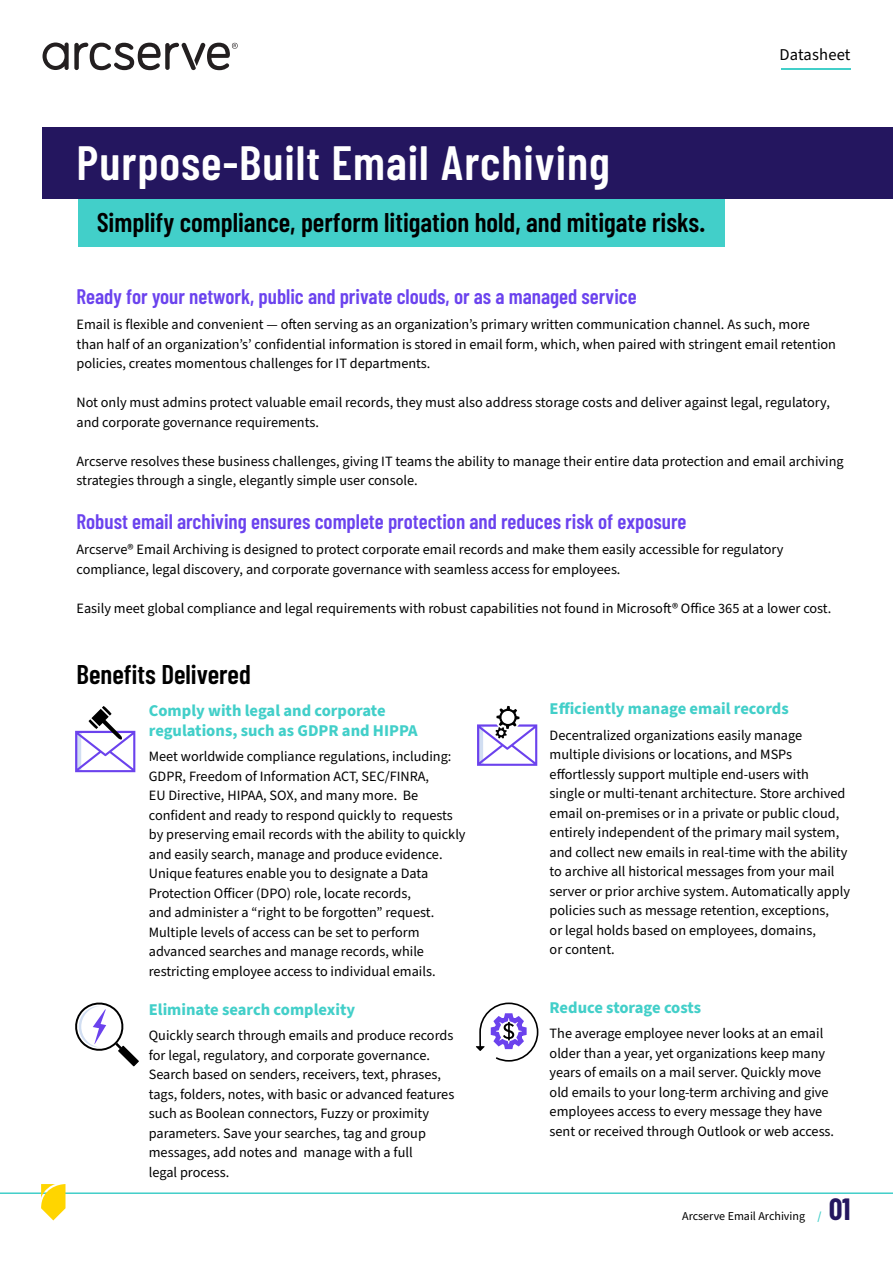
<style>
.page{position:relative;width:893px;height:1263px;background:#fff}
.page>*{position:absolute;margin:0;border:0;box-sizing:border-box;transform-origin:0 0}
.t1{font:600 48px "Barlow Condensed";letter-spacing:.02em;color:#fff}
.t2{font:600 27px "Barlow Condensed";color:#000}
.t3{font:600 21px "Barlow Condensed";color:#6b43ee}
.t4{font:700 16.5px/19.5px "Source Sans Pro";color:#42cfc9}
.t5{font:16.5px "Source Sans Pro";letter-spacing:.01em;color:#000}
.t6{font:14.25px/19.5px "Source Sans Pro";color:#000}
.t7{font:12px "Source Sans Pro";color:#000}
.s1{font-weight:600;color:#42cfc9}
.s2{font-family:"Barlow Condensed";font-weight:700;font-size:30px;color:#24165f}
</style>
<div class="page">
<svg style="left:43px;top:43px;width:195px;height:27px"></svg>
<hr style="left:0;top:1192px;width:893px;height:2px;background:#42cfc9">
<svg style="left:41px;top:1184px;width:25px;height:36px"></svg>
<hr style="left:781px;top:68px;width:69px;height:2px;background:#42cfc9">
<div style="left:79px;top:193px;width:646px;height:54px;background:#42cfc9"></div>
<div style="left:43px;top:128px;width:850px;height:71px;background:#24165f"></div>
<svg style="left:75px;top:1002px;width:64px;height:65px"></svg>
<svg style="left:75px;top:709px;width:60px;height:63px"></svg>
<svg style="left:88px;top:719px;width:10px;height:10px"></svg>
<svg style="left:102px;top:706px;width:10px;height:10px"></svg>
<svg style="left:476px;top:1002px;width:62px;height:60px"></svg>
<svg style="left:477px;top:706px;width:60px;height:60px"></svg>
<p class="t1" style="left:77px;top:133px;width:535px">Purpose-Built Email Archiving</p>
<p class="t2" style="left:97px;top:206px;width:611px">Simplify compliance, perform litigation hold, and mitigate risks.</p>
<p class="t5" style="left:780px;top:43px;width:72px">Datasheet</p>
<p class="t3" style="left:77px;top:283px;width:562px">Ready for your network, public and private clouds, or as a managed service</p>
<p class="t6" style="left:77px;top:315px;width:761px">Email is flexible and convenient — often serving as an organization’s primary written communication channel. As such, more than half of an organization’s’ confidential information is stored in email form, which, when paired with stringent email retention policies, creates momentous challenges for IT departments.</p>
<p class="t6" style="left:77px;top:393px;width:755px">Not only must admins protect valuable email records, they must also address storage costs and deliver against legal, regulatory, and corporate governance requirements.</p>
<p class="t6" style="left:77px;top:452px;width:769px">Arcserve resolves these business challenges, giving IT teams the ability to manage their entire data protection and email archiving strategies through a single, elegantly simple user console.</p>
<p class="t3" style="left:77px;top:508px;width:611px">Robust email archiving ensures complete protection and reduces risk of exposure</p>
<p class="t6" style="left:77px;top:540px;width:708px">Arcserve® Email Archiving is designed to protect corporate email records and make them easily accessible for regulatory compliance, legal discovery, and corporate governance with seamless access for employees.</p>
<p class="t6" style="left:77px;top:599px;width:756px">Easily meet global compliance and legal requirements with robust capabilities not found in Microsoft® Office 365 at a lower cost.</p>
<p class="t2" style="left:77px;top:657px;width:176px">Benefits Delivered</p>
<p class="t4" style="left:149px;top:702px;width:270px">Comply with legal and corporate regulations, such as GDPR and HIPPA</p>
<p class="t6" style="left:149px;top:747px;width:304px">Meet worldwide compliance regulations, including:</p>
<p class="t6" style="left:149px;top:767px;width:318px">GDPR, Freedom of Information ACT, SEC/FINRA,<br>EU Directive, HIPAA, SOX, and many more. Be confident and ready to respond quickly to requests by preserving email records with the ability to quickly and easily search, manage and produce evidence.<br>Unique features enable you to designate a Data Protection Officer (DPO) role, locate records,<br>and administer a “right to be forgotten” request.<br>Multiple levels of access can be set to perform advanced searches and manage records, while restricting employee access to individual emails.</p>
<p class="t4" style="left:149px;top:1000px;width:208px">Eliminate search complexity</p>
<p class="t6" style="left:149px;top:1026px;width:307px">Quickly search through emails and produce records for legal, regulatory, and corporate governance.<br>Search based on senders, receivers, text, phrases, tags, folders, notes, with basic or advanced features such as Boolean connectors, Fuzzy or proximity parameters. Save your searches, tag and group messages, add notes and manage with a full<br>legal process.</p>
<p class="t4" style="left:550px;top:699px;width:241px">Efficiently manage email records</p>
<p class="t6" style="left:550px;top:726px;width:302px">Decentralized organizations easily manage multiple divisions or locations, and MSPs effortlessly support multiple end-users with<br>single or multi-tenant architecture. Store archived email on-premises or in a private or public cloud, entirely independent of the primary mail system, and collect new emails in real-time with the ability to archive all historical messages from your mail server or prior archive system. Automatically apply policies such as message retention, exceptions,<br>or legal holds based on employees, domains,<br>or content.</p>
<p class="t4" style="left:550px;top:998px;width:153px">Reduce storage costs</p>
<p class="t6" style="left:550px;top:1024px;width:286px">The average employee never looks at an email older than a year, yet organizations keep many years of emails on a mail server. Quickly move old emails to your long-term archiving and give employees access to every message they have sent or received through Outlook or web access.</p>
<p class="t7" style="left:682px;top:1208px;width:170px">Arcserve Email Archiving <span class="s1">/</span> <span class="s2">01</span></p>
</div>
